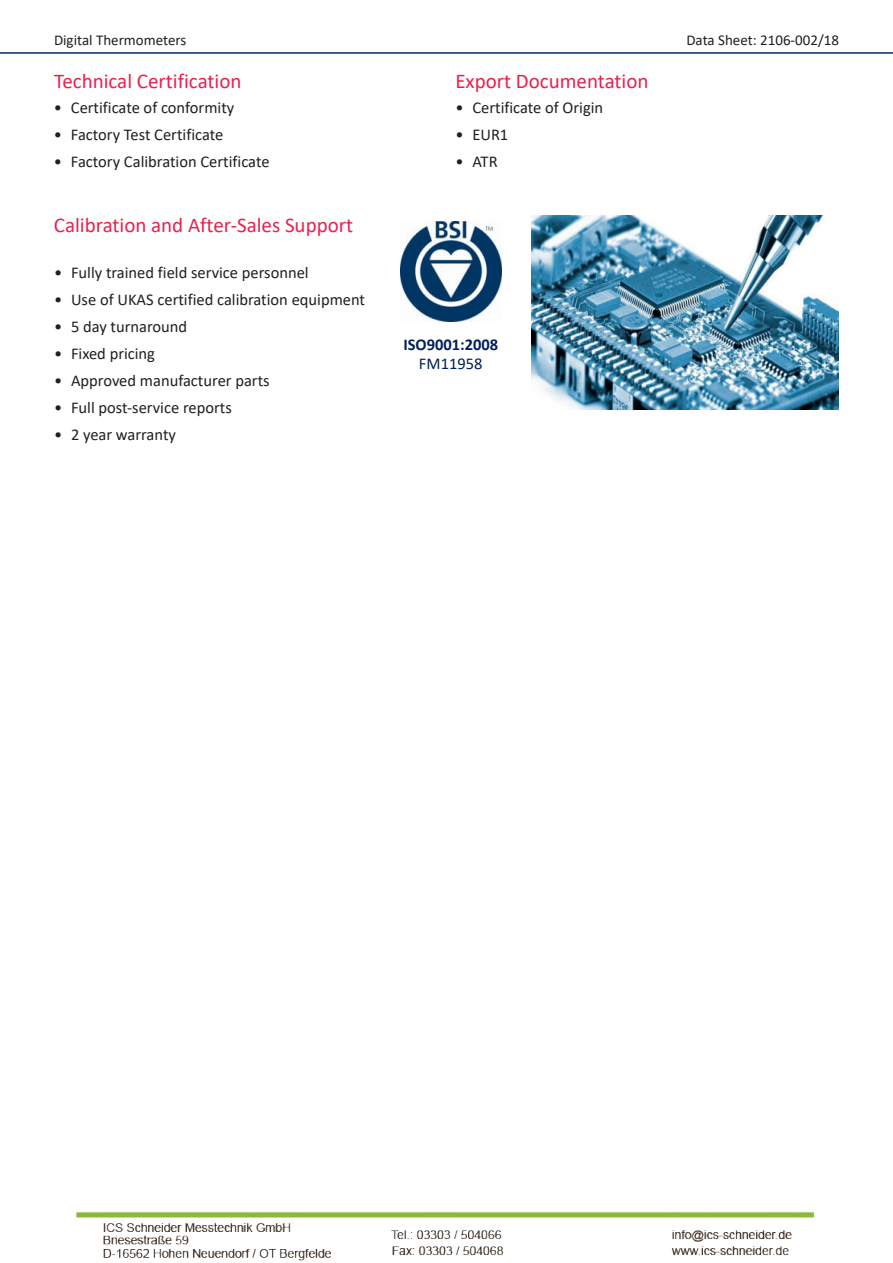
<style>
.page{position:relative;width:893px;height:1263px;background:#fff}
.page>*{position:absolute;margin:0;border:0;box-sizing:border-box;transform-origin:0 0}
.t1{font:21px "Calibri";color:#e9214d}
.t2{font:16.5px "Calibri";color:#231f20}
.t3{font:700 16.5px "Calibri";color:#002060}
.t4{font:16.5px "Calibri";color:#002060}
.t5{font:15px "Calibri";color:#231f20}
</style>
<div class="page">
<hr style="left:0;top:52px;width:893px;height:2px;background:#002c5f">
<img style="left:400px;top:222px;width:101px;height:99px">
<img style="left:531px;top:215px;width:308px;height:194px">
<img style="left:76px;top:1211px;width:739px;height:50px">
<p class="t5" style="left:54px;top:35px;width:134px">Digital Thermometers</p>
<p class="t5" style="left:686px;top:34px;width:154px">Data Sheet: 2106-002/18</p>
<p class="t1" style="left:54px;top:73px;width:189px">Technical Certification</p>
<p class="t2" style="left:54px;top:101px;width:182px">• Certificate of conformity</p>
<p class="t2" style="left:54px;top:128px;width:171px">• Factory Test Certificate</p>
<p class="t2" style="left:54px;top:155px;width:217px">• Factory Calibration Certificate</p>
<p class="t1" style="left:54px;top:217px;width:301px">Calibration and After-Sales Support</p>
<p class="t2" style="left:54px;top:267px;width:256px">• Fully trained field service personnel</p>
<p class="t2" style="left:54px;top:294px;width:313px">• Use of UKAS certified calibration equipment</p>
<p class="t2" style="left:54px;top:321px;width:135px">• 5 day turnaround</p>
<p class="t2" style="left:54px;top:348px;width:103px">• Fixed pricing</p>
<p class="t2" style="left:54px;top:375px;width:217px">• Approved manufacturer parts</p>
<p class="t2" style="left:54px;top:402px;width:179px">• Full post-service reports</p>
<p class="t2" style="left:54px;top:429px;width:124px">• 2 year warranty</p>
<p class="t1" style="left:455px;top:73px;width:195px">Export Documentation</p>
<p class="t2" style="left:455px;top:101px;width:149px">• Certificate of Origin</p>
<p class="t2" style="left:455px;top:128px;width:54px">• EUR1</p>
<p class="t2" style="left:455px;top:155px;width:44px">• ATR</p>
<p class="t3" style="left:403px;top:338px;width:96px">ISO9001:2008</p>
<p class="t4" style="left:419px;top:357px;width:65px">FM11958</p>
</div>
